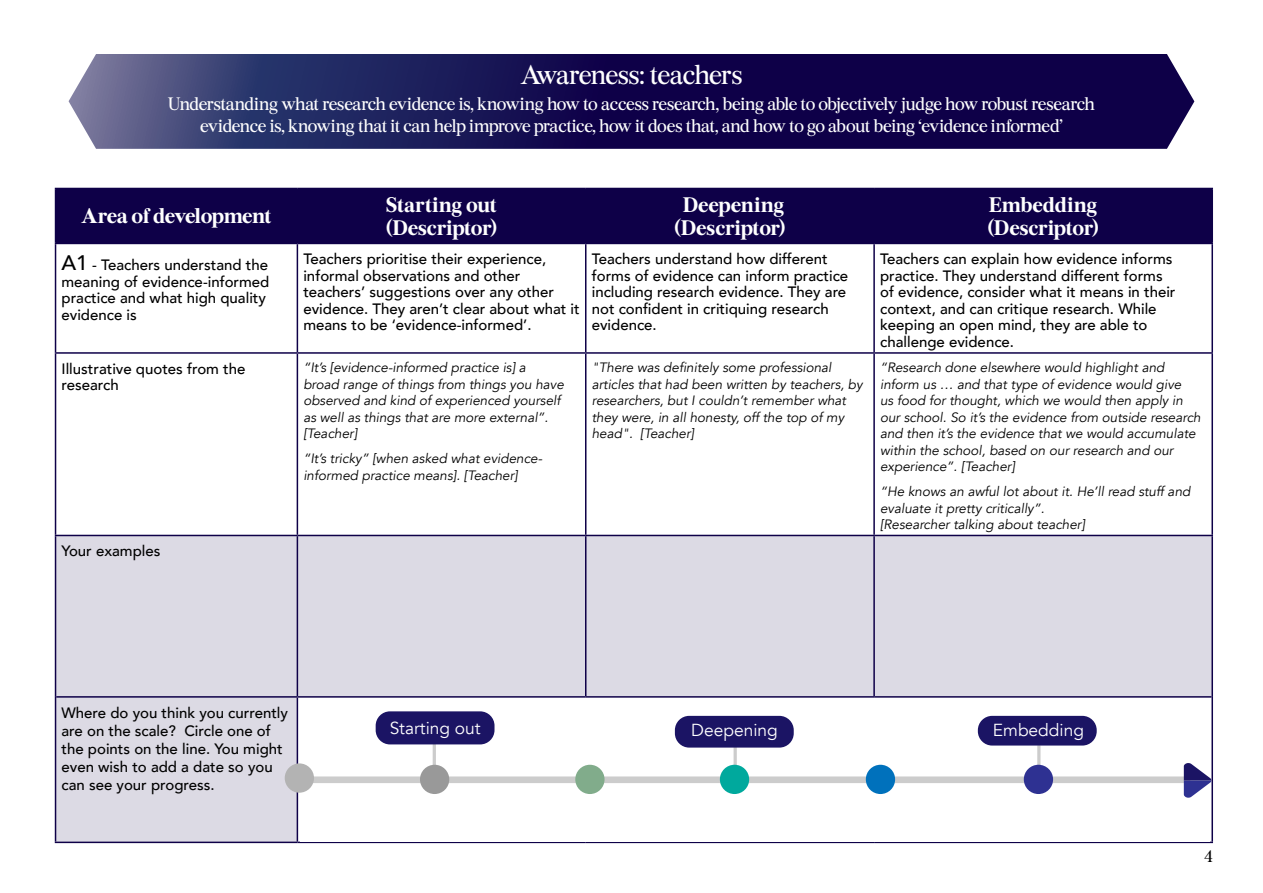
<style>
.page{position:relative;width:1263px;height:893px;background:#fff}
.page>*{position:absolute;margin:0;border:0;box-sizing:border-box;transform-origin:0 0}
.t1{font:27px "Burgess";letter-spacing:-.03em;color:#fff}
.t2{font:700 21px/22.5px "Burgess";letter-spacing:-.02em;color:#fff}
.t3{font:18px/21.6px "Burgess";letter-spacing:-.025em;color:#fff;text-align:center}
.t4{font:17.4px "Avenir";color:#fff}
.t5{font:16.5px "Burgess";color:#000}
.t6{font:500 15px/16.5px "Avenir";color:#000}
.t7{font:italic 13.5px/16.5px "Avenir";color:#000}
.s1{font-size:21px}
</style>
<div class="page">
<svg style="left:69px;top:54px;width:1125px;height:95px;background:#221c5b"></svg>
<div style="left:56px;top:189px;width:1155px;height:54px;background:#0e0048"></div>
<div style="left:56px;top:536px;width:1155px;height:306px;background:#dcdae4"></div>
<hr style="left:55px;top:188px;width:242px;height:1px;background:#0e0048">
<hr style="left:55px;top:189px;width:1px;height:54px;background:#0e0048">
<hr style="left:297px;top:188px;width:289px;height:1px;background:#0e0048">
<hr style="left:297px;top:189px;width:1px;height:54px;background:#0e0048">
<hr style="left:586px;top:188px;width:288px;height:1px;background:#0e0048">
<hr style="left:585px;top:189px;width:1px;height:54px;background:#0e0048">
<hr style="left:874px;top:188px;width:339px;height:1px;background:#0e0048">
<hr style="left:873px;top:189px;width:2px;height:54px;background:#0e0048">
<hr style="left:1211px;top:189px;width:2px;height:54px;background:#0e0048">
<hr style="left:55px;top:243px;width:242px;height:1px;background:#0e0048">
<hr style="left:55px;top:244px;width:1px;height:108px;background:#0e0048">
<hr style="left:297px;top:243px;width:289px;height:1px;background:#0e0048">
<hr style="left:297px;top:244px;width:1px;height:108px;background:#0e0048">
<hr style="left:586px;top:243px;width:288px;height:1px;background:#0e0048">
<hr style="left:585px;top:244px;width:1px;height:108px;background:#0e0048">
<hr style="left:874px;top:243px;width:339px;height:1px;background:#0e0048">
<hr style="left:873px;top:244px;width:2px;height:108px;background:#0e0048">
<hr style="left:1211px;top:244px;width:2px;height:108px;background:#0e0048">
<hr style="left:55px;top:352px;width:242px;height:2px;background:#0e0048">
<hr style="left:55px;top:354px;width:1px;height:181px;background:#0e0048">
<hr style="left:297px;top:352px;width:289px;height:2px;background:#0e0048">
<hr style="left:297px;top:354px;width:1px;height:181px;background:#0e0048">
<hr style="left:586px;top:352px;width:288px;height:2px;background:#0e0048">
<hr style="left:585px;top:354px;width:1px;height:181px;background:#0e0048">
<hr style="left:874px;top:352px;width:339px;height:2px;background:#0e0048">
<hr style="left:873px;top:354px;width:2px;height:181px;background:#0e0048">
<hr style="left:1211px;top:354px;width:2px;height:181px;background:#0e0048">
<hr style="left:297px;top:536px;width:1px;height:160px;background:#0e0048">
<hr style="left:585px;top:536px;width:1px;height:160px;background:#0e0048">
<hr style="left:873px;top:536px;width:2px;height:160px;background:#0e0048">
<hr style="left:56px;top:696px;width:241px;height:2px;background:#0e0048">
<hr style="left:297px;top:696px;width:289px;height:2px;background:#0e0048">
<hr style="left:297px;top:698px;width:1px;height:144px;background:#0e0048">
<hr style="left:586px;top:696px;width:288px;height:2px;background:#0e0048">
<hr style="left:874px;top:696px;width:337px;height:2px;background:#0e0048">
<hr style="left:55px;top:535px;width:242px;height:1px;background:#0e0048">
<hr style="left:55px;top:536px;width:1px;height:161px;background:#0e0048">
<hr style="left:297px;top:535px;width:289px;height:1px;background:#0e0048">
<hr style="left:586px;top:535px;width:288px;height:1px;background:#0e0048">
<hr style="left:874px;top:535px;width:339px;height:1px;background:#0e0048">
<hr style="left:1211px;top:536px;width:2px;height:161px;background:#0e0048">
<hr style="left:55px;top:697px;width:1px;height:145px;background:#0e0048">
<hr style="left:1211px;top:697px;width:2px;height:145px;background:#0e0048">
<hr style="left:55px;top:842px;width:242px;height:1px;background:#0e0048">
<hr style="left:297px;top:842px;width:289px;height:1px;background:#0e0048">
<hr style="left:586px;top:842px;width:288px;height:1px;background:#0e0048">
<hr style="left:874px;top:842px;width:339px;height:1px;background:#0e0048">
<div style="left:300px;top:698px;width:910px;height:143px;background:#fff"></div>
<div style="left:978px;top:716px;width:119px;height:29px;background:#1b1464;border-radius:14px"></div>
<div style="left:675px;top:716px;width:119px;height:32px;background:#1b1464;border-radius:14px"></div>
<div style="left:376px;top:711px;width:118px;height:33px;background:#1b1464;border-radius:14px"></div>
<svg style="left:286px;top:744px;width:925px;height:54px"></svg>
<div style="left:285px;top:763px;width:29px;height:30px;background:#b3b3b3;border-radius:50%"></div>
<h1 class="t1" style="left:520px;top:55px;width:223px">Awareness: teachers</h1>
<p class="t3" style="left:168px;top:93px;width:929px">Understanding what research evidence is, knowing how to access research, being able to objectively judge how robust research evidence is, knowing that it can help improve practice, how it does that, and how to go about being ‘evidence informed’</p>
<h2 class="t2" style="left:81px;top:204px;width:192px">Area of development</h2>
<h2 class="t2" style="left:386px;top:193px;width:113px">Starting out (Descriptor)</h2>
<h2 class="t2" style="left:674px;top:193px;width:112px;text-align:center">Deepening (Descriptor)</h2>
<h2 class="t2" style="left:988px;top:193px;width:112px">Embedding (Descriptor)</h2>
<p class="t6" style="left:62px;top:256px;width:209px"><span class="s1">A1</span> - Teachers understand the meaning of evidence-informed practice and what high quality evidence is</p>
<p class="t6" style="left:303px;top:250px;width:278px">Teachers prioritise their experience, informal observations and other teachers’ suggestions over any other evidence. They aren’t clear about what it means to be ‘evidence-informed’.</p>
<p class="t6" style="left:592px;top:250px;width:258px">Teachers understand how different forms of evidence can inform practice including research evidence. They are not confident in critiquing research evidence.</p>
<p class="t6" style="left:880px;top:250px;width:297px">Teachers can explain how evidence informs practice. They understand different forms of evidence, consider what it means in their context, and can critique research. While keeping an open mind, they are able to challenge evidence.</p>
<p class="t6" style="left:62px;top:360px;width:185px">Illustrative quotes from the research</p>
<p class="t7" style="left:303px;top:360px;width:262px">“It’s [evidence-informed practice is] a broad range of things from things you have observed and kind of experienced yourself as well as things that are more external”. [Teacher]</p>
<p class="t7" style="left:303px;top:451px;width:240px">“It’s tricky” [when asked what evidence&shy;informed practice means]. [Teacher]</p>
<p class="t7" style="left:592px;top:360px;width:272px">"There was definitely some professional articles that had been written by teachers, by researchers, but I couldn’t remember what they were, in all honesty, off the top of my head". [Teacher]</p>
<p class="t7" style="left:880px;top:360px;width:322px">“Research done elsewhere would highlight and inform us … and that type of evidence would give<br>us food for thought, which we would then apply in our school. So it’s the evidence from outside research and then it’s the evidence that we would accumulate within the school, based on our research and our experience”. [Teacher]</p>
<p class="t7" style="left:880px;top:484px;width:312px">“He knows an awful lot about it. He’ll read stuff and evaluate it pretty critically”.<br>[Researcher talking about teacher]</p>
<p class="t6" style="left:62px;top:542px;width:100px">Your examples</p>
<p class="t6" style="left:62px;top:703px;width:228px;line-height:18px">Where do you think you currently are on the scale? Circle one of the points on the line. You might even wish to add a date so you can see your progress.</p>
<p class="t4" style="left:390px;top:717px;width:93px">Starting out</p>
<p class="t4" style="left:691px;top:719px;width:88px">Deepening</p>
<p class="t4" style="left:993px;top:720px;width:93px">Embedding</p>
<p class="t5" style="left:1204px;top:844px;width:10px">4</p>
</div>
